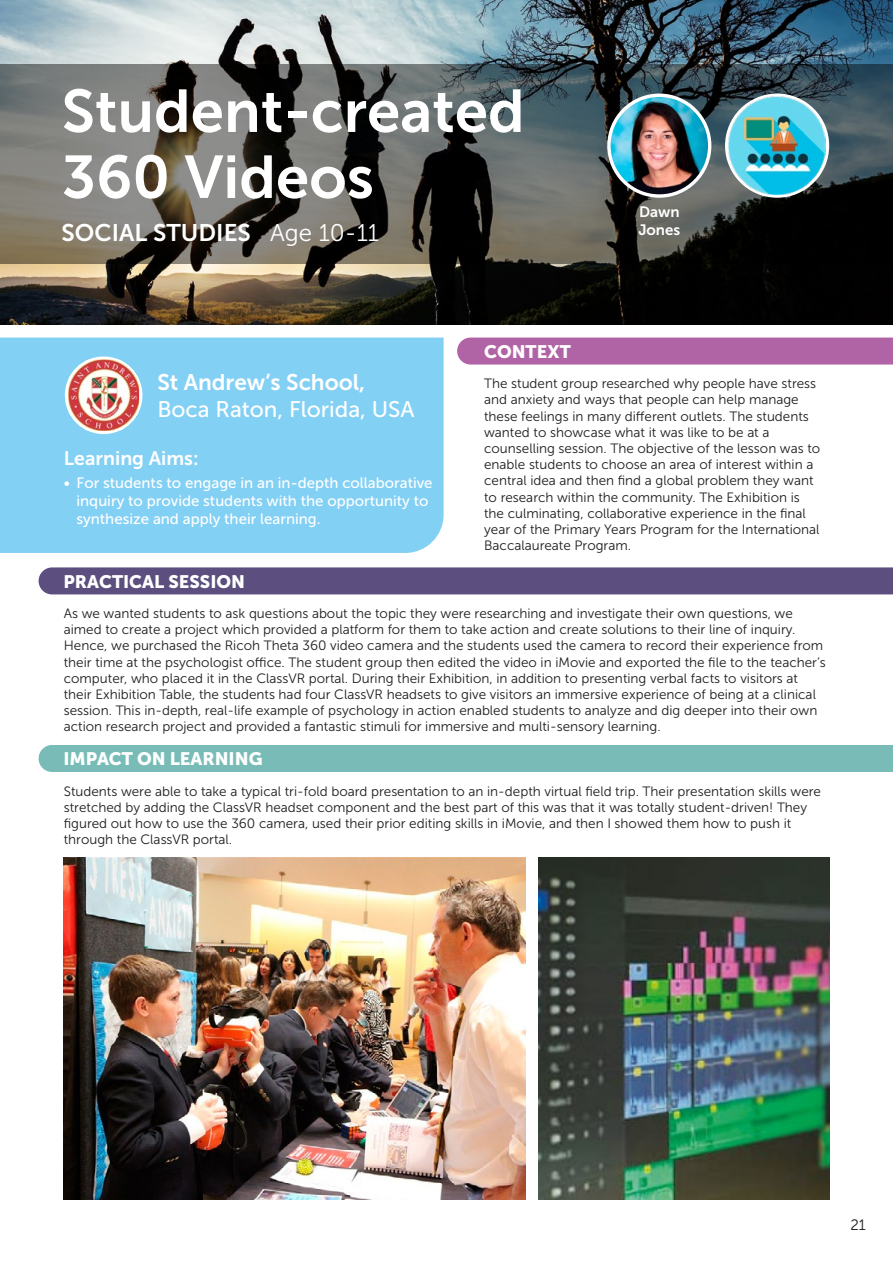
<style>
.page{position:relative;width:893px;height:1263px;background:#fff}
.page>*{position:absolute;margin:0;border:0;box-sizing:border-box;transform-origin:0 0}
.t1{font:60px/66px "Museo Sans 700";color:#fff}
.t2{font:24px "Museo Sans 700";color:#fff}
.t3{font:22.5px "Museo Sans 500";color:#fff}
.t4{font:22.5px "Museo Sans 700";color:#fff}
.t5{font:19.5px "Museo Sans 700";color:#fff}
.t6{font:18px "Museo Sans 900";color:#fff}
.t7{font:15px/18px "Museo Sans 500";color:#fff}
.t8{font:15px/18px "Museo Sans 700";color:#fff}
.t9{font:15px "Museo Sans 300";color:#1d1d1b}
.t10{font:13.5px/16.2px "Museo Sans 300";color:#1d1d1b}
.s1{font-family:"Museo Sans 300"}
</style>
<div class="page">
<img style="left:0;top:0;width:893px;height:324px">
<svg style="left:0;top:64px;width:893px;height:200px;background:#4f514f"></svg>
<div style="left:0;top:338px;width:444px;height:215px;background:#83d0f5"></div>
<div style="left:457px;top:338px;width:436px;height:27px;background:#b164a5"></div>
<div style="left:39px;top:567px;width:854px;height:27px;background:#5c4e7f"></div>
<div style="left:39px;top:745px;width:854px;height:27px;background:#79bcb7"></div>
<svg style="left:725px;top:94px;width:104px;height:104px"></svg>
<img style="left:728px;top:97px;width:98px;height:97px">
<svg style="left:65px;top:356px;width:77px;height:78px"></svg>
<img style="left:68px;top:359px;width:71px;height:72px">
<img style="left:539px;top:858px;width:290px;height:341px">
<img style="left:64px;top:858px;width:461px;height:341px">
<svg style="left:607px;top:94px;width:104px;height:104px"></svg>
<img style="left:611px;top:97px;width:97px;height:97px;border-radius:49px">
<h1 class="t1" style="left:62px;top:78px;width:465px">Student-created<br>360 Videos</h1>
<h2 class="t2" style="left:62px;top:219px;width:319px">SOCIAL STUDIES <span class="s1">Age 10-11</span></h2>
<h3 class="t6" style="left:484px;top:341px;width:88px">CONTEXT</h3>
<p class="t8" style="left:638px;top:202px;width:43px">Dawn<br>Jones</p>
<h3 class="t4" style="left:157px;top:370px;width:209px">St Andrew’s School,</h3>
<h3 class="t3" style="left:157px;top:397px;width:259px">Boca Raton, Florida, USA</h3>
<h3 class="t5" style="left:64px;top:448px;width:136px">Learning Aims:</h3>
<p class="t7" style="left:77px;top:473px;width:358px;text-indent:-13px">• For students to engage in an in-depth collaborative inquiry to provide students with the opportunity to synthesize and apply their learning.</p>
<h3 class="t6" style="left:63px;top:571px;width:183px">PRACTICAL SESSION</h3>
<p class="t10" style="left:484px;top:375px;width:338px">The student group researched why people have stress and anxiety and ways that people can help manage these feelings in many different outlets. The students wanted to showcase what it was like to be at a counselling session. The objective of the lesson was to enable students to choose an area of interest within a central idea and then find a global problem they want to research within the community. The Exhibition is the culminating, collaborative experience in the final year of the Primary Years Program for the International Baccalaureate Program.</p>
<p class="t10" style="left:64px;top:605px;width:764px">As we wanted students to ask questions about the topic they were researching and investigate their own questions, we aimed to create a project which provided a platform for them to take action and create solutions to their line of inquiry.<br>Hence, we purchased the Ricoh Theta 360 video camera and the students used the camera to record their experience from their time at the psychologist office. The student group then edited the video in iMovie and exported the file to the teacher’s computer, who placed it in the ClassVR portal. During their Exhibition, in addition to presenting verbal facts to visitors at their Exhibition Table, the students had four ClassVR headsets to give visitors an immersive experience of being at a clinical session. This in-depth, real-life example of psychology in action enabled students to analyze and dig deeper into their own action research project and provided a fantastic stimuli for immersive and multi-sensory learning.</p>
<h3 class="t6" style="left:63px;top:749px;width:201px">IMPACT ON LEARNING</h3>
<p class="t10" style="left:64px;top:783px;width:759px">Students were able to take a typical tri-fold board presentation to an in-depth virtual field trip. Their presentation skills were stretched by adding the ClassVR headset component and the best part of this was that it was totally student-driven! They figured out how to use the 360 camera, used their prior editing skills in iMovie, and then I showed them how to push it through the ClassVR portal.</p>
<p class="t9" style="left:850px;top:1216px;width:17px">21</p>
</div>
